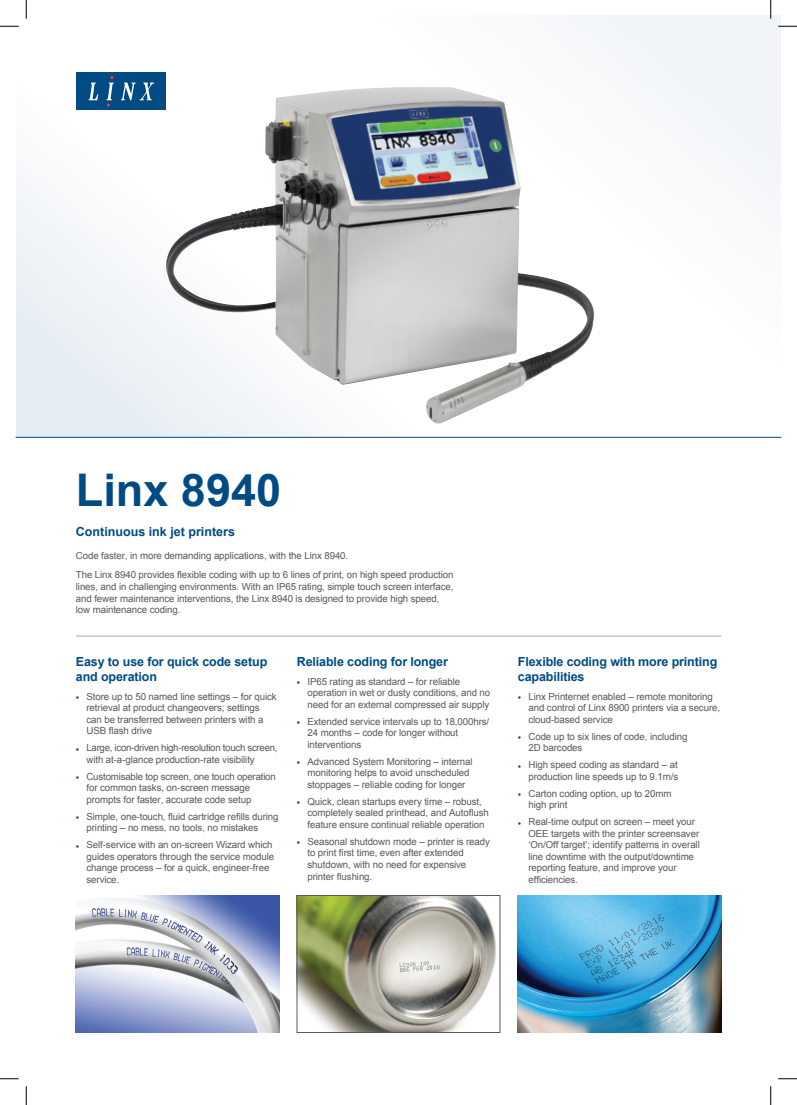
<style>
.page{position:relative;width:797px;height:1105px;background:#fff}
.page>*{position:absolute;margin:0;border:0;box-sizing:border-box;transform-origin:0 0}
.Heading{font:700 45px "Arial";color:#004b84}
.Subheader{font:700 12.5px/15px "Arial";letter-spacing:-.01em;color:#004b84}
.t1{font:9.75px/11.5px "Arial";letter-spacing:-.01em;color:#57585a}
.t2{font:9.75px/11.5px "Arial";letter-spacing:-.03em;color:#57585a}
.s1{color:#004b84}
</style>
<div class="page">
<svg style="left:16px;top:16px;width:765px;height:421px"></svg>
<div style="left:76px;top:72px;width:90px;height:38px;background:#004b84"></div>
<svg style="left:88px;top:83px;width:10px;height:17px"></svg>
<svg style="left:121px;top:83px;width:33px;height:17px"></svg>
<svg style="left:106px;top:76px;width:8px;height:31px"></svg>
<hr style="left:16px;top:437px;width:765px;height:1px;background:#004b84">
<img style="left:166px;top:87px;width:421px;height:298px">
<hr style="left:76px;top:636px;width:645px;height:1px;background:#a8a9ad">
<img style="left:518px;top:895px;width:203px;height:138px">
<img style="left:76px;top:895px;width:203px;height:138px">
<img style="left:299px;top:897px;width:198px;height:134px">
<div style="left:297px;top:895px;width:203px;height:138px;border:1px solid #57585a"></div>
<svg style="left:0;top:25px;width:19px;height:2px"></svg>
<svg style="left:778px;top:25px;width:19px;height:2px"></svg>
<svg style="left:0;top:1078px;width:19px;height:1px"></svg>
<svg style="left:778px;top:1078px;width:19px;height:1px"></svg>
<svg style="left:25px;top:0;width:2px;height:19px"></svg>
<svg style="left:25px;top:1086px;width:2px;height:19px"></svg>
<svg style="left:770px;top:0;width:1px;height:19px"></svg>
<svg style="left:770px;top:1086px;width:1px;height:19px"></svg>
<p class="Heading" style="left:76px;top:460px;width:207px">Linx 8940</p>
<p class="Subheader" style="left:76px;top:525px;width:161px">Continuous ink jet printers</p>
<p class="t1" style="left:76px;top:550px;width:274px">Code faster, in more demanding applications, with the Linx 8940.</p>
<p class="t1" style="left:76px;top:568px;width:379px;line-height:11.9px">The Linx 8940 provides flexible coding with up to 6 lines of print, on high speed production lines, and in challenging environments. With an IP65 rating, simple touch screen interface, and fewer maintenance interventions, the Linx 8940 is designed to provide high speed, low maintenance coding.</p>
<p class="Subheader" style="left:76px;top:655px;width:193px">Easy to use for quick code setup and operation</p>
<p class="t1" style="left:86px;top:691px;width:192px;text-indent:-11px"><span class="s1">•</span> Store up to 50 named line settings – for quick retrieval at product changeovers; settings can be transferred between printers with a USB flash drive</p>
<p class="t2" style="left:86px;top:742px;width:192px;text-indent:-11px"><span class="s1">•</span> Large, icon-driven high-resolution touch screen, with at-a-glance production-rate visibility</p>
<p class="t1" style="left:86px;top:771px;width:191px;text-indent:-11px"><span class="s1">•</span> Customisable top screen, one touch operation for common tasks, on-screen message prompts for faster, accurate code setup</p>
<p class="t1" style="left:86px;top:811px;width:194px;text-indent:-11px"><span class="s1">•</span> Simple, one-touch, fluid cartridge refills during printing – no mess, no tools, no mistakes</p>
<p class="t1" style="left:86px;top:839px;width:189px;text-indent:-11px"><span class="s1">•</span> Self-service with an on-screen Wizard which guides operators through the service module change process – for a quick, engineer-free service.</p>
<p class="Subheader" style="left:297px;top:655px;width:153px">Reliable coding for longer</p>
<p class="t1" style="left:307px;top:676px;width:184px;text-indent:-11px"><span class="s1">•</span> IP65 rating as standard – for reliable operation in wet or dusty conditions, and no need for an external compressed air supply</p>
<p class="t1" style="left:307px;top:716px;width:183px;text-indent:-11px"><span class="s1">•</span> Extended service intervals up to 18,000hrs/<br>24 months – code for longer without interventions</p>
<p class="t1" style="left:307px;top:756px;width:167px;text-indent:-11px"><span class="s1">•</span> Advanced System Monitoring – internal monitoring helps to avoid unscheduled stoppages – reliable coding for longer</p>
<p class="t1" style="left:307px;top:796px;width:183px;text-indent:-11px"><span class="s1">•</span> Quick, clean startups every time – robust, completely sealed printhead, and Autoflush feature ensure continual reliable operation</p>
<p class="t1" style="left:307px;top:836px;width:184px;text-indent:-11px"><span class="s1">•</span> Seasonal shutdown mode – printer is ready to print first time, even after extended shutdown, with no need for expensive printer flushing.</p>
<p class="Subheader" style="left:518px;top:655px;width:201px">Flexible coding with more printing capabilities</p>
<p class="t1" style="left:528px;top:691px;width:193px;text-indent:-11px"><span class="s1">•</span> Linx Printernet enabled – remote monitoring and control of Linx 8900 printers via a secure, cloud-based service</p>
<p class="t1" style="left:528px;top:731px;width:160px;text-indent:-11px"><span class="s1">•</span> Code up to six lines of code, including<br>2D barcodes</p>
<p class="t1" style="left:518px;top:759px;width:162px;text-align:right"><span class="s1">•</span> High speed coding as standard – at production line speeds up to 9.1m/s</p>
<p class="t1" style="left:528px;top:788px;width:144px;text-indent:-11px"><span class="s1">•</span> Carton coding option, up to 20mm high print</p>
<p class="t1" style="left:528px;top:816px;width:173px;text-indent:-11px"><span class="s1">•</span> Real-time output on screen – meet your OEE targets with the printer screensaver ‘On/Off target’; identify patterns in overall line downtime with the output/downtime reporting feature, and improve your efficiencies.</p>
</div>
